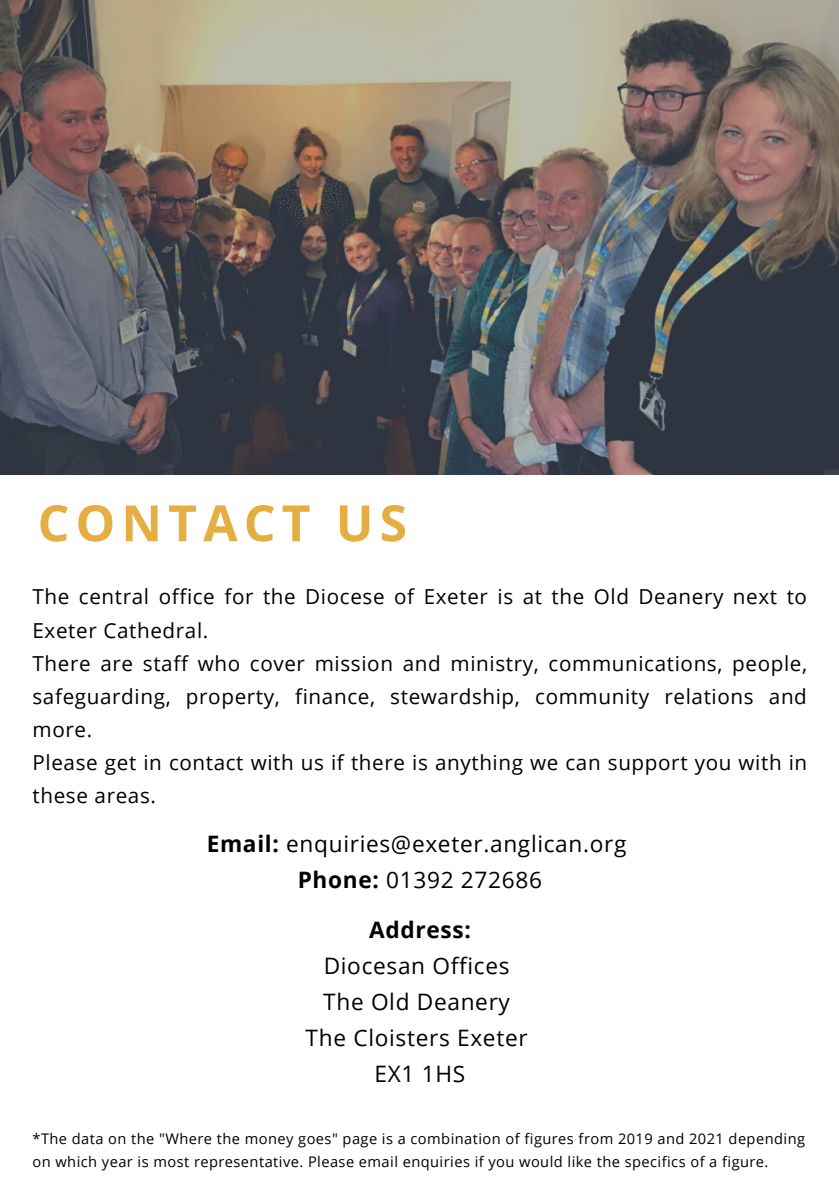
<style>
.page{position:relative;width:839px;height:1191px;background:#fff}
.page>*{position:absolute;margin:0;border:0;box-sizing:border-box;transform-origin:0 0}
.t1{font:700 50px "Open Sans";letter-spacing:.12em;color:#e4ae42}
.t2{font:22.6px "Open Sans";letter-spacing:.03em;color:#000}
.t3{font:700 22.6px "Open Sans";letter-spacing:.03em;color:#000}
.t4{font:20.6px/33.2px "Open Sans";letter-spacing:.03em;color:#000}
.t5{font:14.6px/23px "Open Sans";letter-spacing:.03em;color:#000}
.s1{font-weight:700}
</style>
<div class="page">
<img style="left:0;top:0;width:838px;height:475px">
<p class="t1" style="left:38px;top:488px;width:371px">CONTACT US</p>
<p class="t4" style="left:33px;top:580px;width:776px">The central office for the Diocese of Exeter is at the Old Deanery next to<br>Exeter Cathedral.</p>
<p class="t4" style="left:33px;top:646px;width:776px;text-align:justify">There are staff who cover mission and ministry, communications, people, safeguarding, property, finance, stewardship, community relations and more.</p>
<p class="t4" style="left:33px;top:745px;width:776px">Please get in contact with us if there is anything we can support you with in these areas.</p>
<p class="t2" style="left:207px;top:828px;width:421px"><span class="s1">Email:</span> enquiries@exeter.anglican.org</p>
<p class="t2" style="left:298px;top:864px;width:246px"><span class="s1">Phone:</span> 01392 272686</p>
<p class="t3" style="left:369px;top:914px;width:103px">Address:</p>
<p class="t2" style="left:324px;top:949px;width:187px">Diocesan Offices</p>
<p class="t2" style="left:323px;top:985px;width:188px">The Old Deanery</p>
<p class="t2" style="left:305px;top:1021px;width:223px">The Cloisters Exeter</p>
<p class="t2" style="left:374px;top:1057px;width:92px">EX1 1HS</p>
<p class="t5" style="left:33px;top:1127px;width:774px">*The data on the "Where the money goes" page is a combination of figures from 2019 and 2021 depending on which year is most representative. Please email enquiries if you would like the specifics of a figure.</p>
</div>
